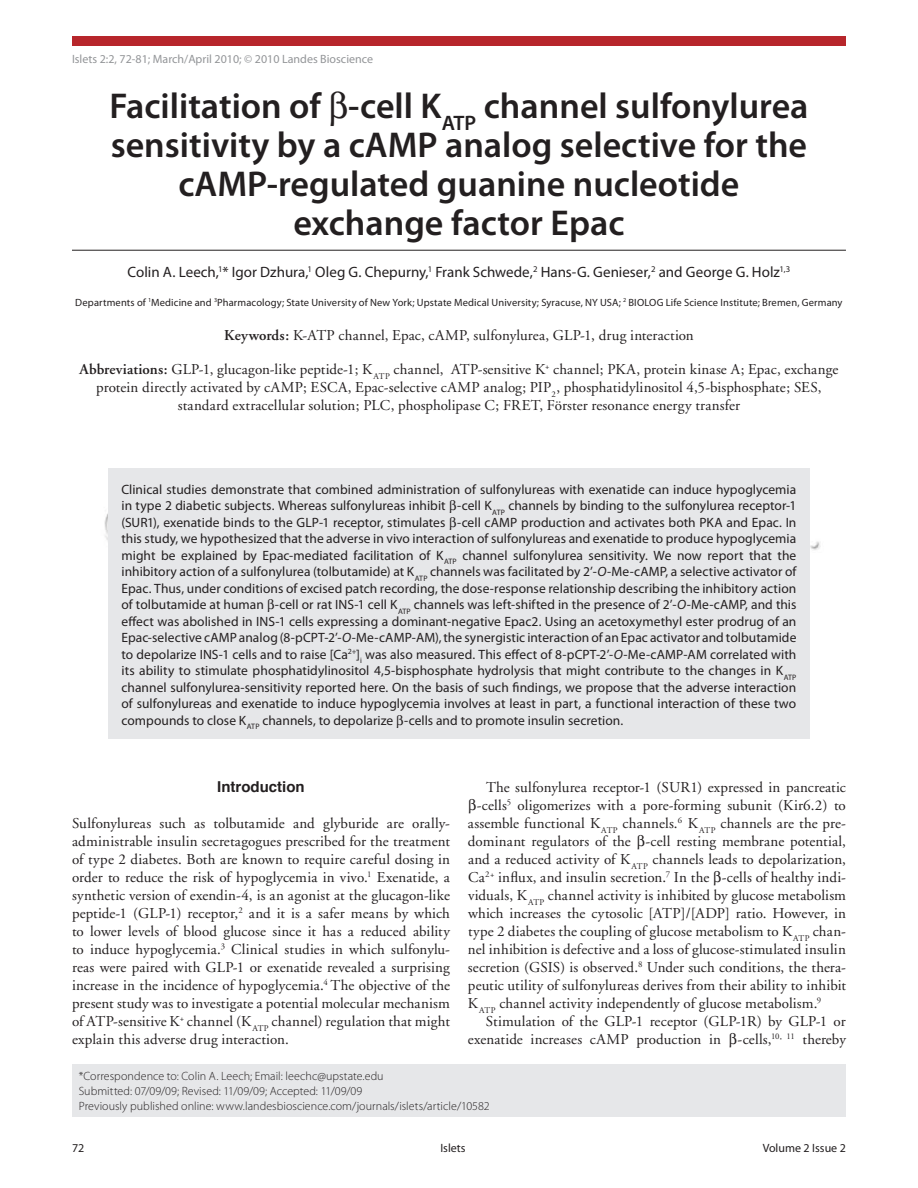
<style>
.page{position:relative;width:918px;height:1188px;background:#fff}
.page>*{position:absolute;margin:0;border:0;box-sizing:border-box;transform-origin:0 0}
.t1{font:600 36px/39px "Myriad Pro";color:#231f20;text-align:center}
.t2{font:15px/18px "Adobe Garamond";letter-spacing:.01em;color:#231f20;text-align:justify}
.t3{font:15px "Myriad Pro";color:#231f20}
.t4{font:700 15px "Helvetica";color:#231f20}
.t5{font:13.5px/16.5px "Myriad Pro";color:#231f20;text-align:justify}
.t6{font:300 12px/15px "Myriad Pro";letter-spacing:.005em;color:#231f20}
.t7{font:12px "Myriad Pro";color:#939598}
.t8{font:12px "Myriad Pro";color:#231f20}
.t9{font:10.5px "Myriad Pro";letter-spacing:.015em;color:#231f20}
.s1{font-weight:600}
.s2{font-style:italic}
</style>
<div class="page">
<div style="left:72px;top:36px;width:774px;height:10px;background:#b7262b"></div>
<div style="left:72px;top:1064px;width:774px;height:53px;background:#e6e7e9"></div>
<div style="left:108px;top:468px;width:702px;height:270px;background:#e6e7e9"></div>
<hr style="left:72px;top:250px;width:774px;height:1px;background:#231f20">
<p class="t7" style="left:72px;top:52px;width:303px">Islets 2:2, 72-81; March/April 2010; © 2010 Landes Bioscience</p>
<h1 class="t1" style="left:109px;top:85px;width:701px">Facilitation of -cell K<sub>ATP</sub> channel sulfonylurea sensitivity by a cAMP analog selective for the cAMP-regulated guanine nucleotide exchange factor Epac</h1>
<p class="t3" style="left:128px;top:263px;width:664px">Colin A. Leech,<sup>1</sup>* Igor Dzhura,<sup>1</sup> Oleg G. Chepurny,<sup>1</sup> Frank Schwede,<sup>2</sup> Hans-G. Genieser,<sup>2</sup> and George G. Holz<sup>1,3</sup></p>
<p class="t9" style="left:75px;top:296px;width:769px">Departments of <sup>1</sup>Medicine and <sup>3</sup>Pharmacology; State University of New York; Upstate Medical University; Syracuse, NY USA; <sup>2</sup> BIOLOG Life Science Institute; Bremen, Germany</p>
<p class="t2" style="left:224px;top:327px;width:471px"><span class="s1">Keywords:</span> K-ATP channel, Epac, cAMP, sulfonylurea, GLP-1, drug interaction</p>
<p class="t2" style="left:79px;top:361px;width:761px;text-align:center"><span class="s1">Abbreviations:</span> GLP-1, glucagon-like peptide-1; K<sub>ATP</sub> channel, ATP-sensitive K<sup>+</sup> channel; PKA, protein kinase A; Epac, exchange protein directly activated by cAMP; ESCA, Epac-selective cAMP analog; PIP<sub>2</sub>, phosphatidylinositol 4,5-bisphosphate; SES, standard extracellular solution; PLC, phospholipase C; FRET, Förster resonance energy transfer</p>
<p class="t5" style="left:121px;top:481px;width:676px">Clinical studies demonstrate that combined administration of sulfonylureas with exenatide can induce hypoglycemia in type 2 diabetic subjects. Whereas sulfonylureas inhibit -cell K<sub>ATP</sub> channels by binding to the sulfonylurea receptor-1 (SUR1), exenatide binds to the GLP-1 receptor, stimulates -cell cAMP production and activates both PKA and Epac. In this study, we hypothesized that the adverse in vivo interaction of sulfonylureas and exenatide to produce hypoglycemia might be explained by Epac-mediated facilitation of K<sub>ATP</sub> channel sulfonylurea sensitivity. We now report that the inhibitory action of a sulfonylurea (tolbutamide) at K<sub>ATP</sub> channels was facilitated by 2’-<span class="s2">O</span>-Me-cAMP, a selective activator of Epac. Thus, under conditions of excised patch recording, the dose-response relationship describing the inhibitory action of tolbutamide at human -cell or rat INS-1 cell K<sub>ATP</sub> channels was left-shifted in the presence of 2’-<span class="s2">O</span>-Me-cAMP, and this effect was abolished in INS-1 cells expressing a dominant-negative Epac2. Using an acetoxymethyl ester prodrug of an Epac-selective cAMP analog (8-pCPT-2’-<span class="s2">O</span>-Me-cAMP-AM), the synergistic interaction of an Epac activator and tolbutamide to depolarize INS-1 cells and to raise [Ca<sup>2+</sup>]<sub>i</sub> was also measured. This effect of 8-pCPT-2’-<span class="s2">O</span>-Me-cAMP-AM correlated with its ability to stimulate phosphatidylinositol 4,5-bisphosphate hydrolysis that might contribute to the changes in K<sub>ATP </sub>channel sulfonylurea-sensitivity reported here. On the basis of such findings, we propose that the adverse interaction of sulfonylureas and exenatide to induce hypoglycemia involves at least in part, a functional interaction of these two compounds to close K<sub>ATP</sub> channels, to depolarize -cells and to promote insulin secretion.</p>
<p class="t4" style="left:217px;top:775px;width:89px">Introduction</p>
<p class="t2" style="left:72px;top:815px;width:380px">Sulfonylureas such as tolbutamide and glyburide are orally&shy;administrable insulin secretagogues prescribed for the treatment of type 2 diabetes. Both are known to require careful dosing in order to reduce the risk of hypoglycemia in vivo.<sup>1</sup> Exenatide, a synthetic version of exendin-4, is an agonist at the glucagon-like peptide-1 (GLP-1) receptor,<sup>2</sup> and it is a safer means by which to lower levels of blood glucose since it has a reduced ability to induce hypoglycemia.<sup>3</sup> Clinical studies in which sulfonylu&shy;reas were paired with GLP-1 or exenatide revealed a surprising increase in the incidence of hypoglycemia.<sup>4</sup> The objective of the present study was to investigate a potential molecular mechanism of ATP-sensitive K<sup>+</sup> channel (K<sub>ATP</sub> channel) regulation that might explain this adverse drug interaction.</p>
<p class="t2" style="left:486px;top:779px;width:361px">The sulfonylurea receptor-1 (SUR1) expressed in pancreatic</p>
<p class="t2" style="left:477px;top:797px;width:371px">-cells<sup>5</sup> oligomerizes with a pore-forming subunit (Kir6.2) to</p>
<p class="t2" style="left:468px;top:815px;width:379px">assemble functional K<sub>ATP</sub> channels.<sup>6</sup> K<sub>ATP</sub> channels are the pre-</p>
<p class="t2" style="left:468px;top:833px;width:379px">dominant regulators of the -cell resting membrane potential,</p>
<p class="t2" style="left:468px;top:851px;width:379px">and a reduced activity of K<sub>ATP</sub> channels leads to depolarization,</p>
<p class="t2" style="left:468px;top:869px;width:379px">Ca<sup>2+</sup> influx, and insulin secretion.<sup>7</sup> In the -cells of healthy indi-</p>
<p class="t2" style="left:468px;top:887px;width:380px">viduals, K<sub>ATP</sub> channel activity is inhibited by glucose metabolism</p>
<p class="t2" style="left:468px;top:905px;width:379px">which increases the cytosolic [ATP]/[ADP] ratio. However, in</p>
<p class="t2" style="left:468px;top:923px;width:379px">type 2 diabetes the coupling of glucose metabolism to K<sub>ATP</sub> chan-</p>
<p class="t2" style="left:468px;top:941px;width:379px">nel inhibition is defective and a loss of glucose-stimulated insulin</p>
<p class="t2" style="left:468px;top:959px;width:379px">secretion (GSIS) is observed.<sup>8</sup> Under such conditions, the thera-</p>
<p class="t2" style="left:468px;top:977px;width:379px">peutic utility of sulfonylureas derives from their ability to inhibit</p>
<p class="t2" style="left:468px;top:995px;width:355px">K<sub>ATP</sub> channel activity independently of glucose metabolism.<sup>9</sup></p>
<p class="t2" style="left:486px;top:1013px;width:361px">Stimulation of the GLP-1 receptor (GLP-1R) by GLP-1 or</p>
<p class="t2" style="left:468px;top:1031px;width:379px">exenatide increases cAMP production in -cells,<sup>10,</sup> <sup>11</sup> thereby</p>
<p class="t6" style="left:79px;top:1068px;width:412px">*Correspondence to: Colin A. Leech; Email: leechc@upstate.edu<br>Submitted: 07/09/09; Revised: 11/09/09; Accepted: 11/09/09<br>Previously published online: www.landesbioscience.com/journals/islets/article/10582</p>
<p class="t8" style="left:72px;top:1141px;width:14px">72</p>
<p class="t8" style="left:440px;top:1141px;width:27px">Islets</p>
<p class="t8" style="left:763px;top:1141px;width:85px">Volume 2 Issue 2</p>
</div>
